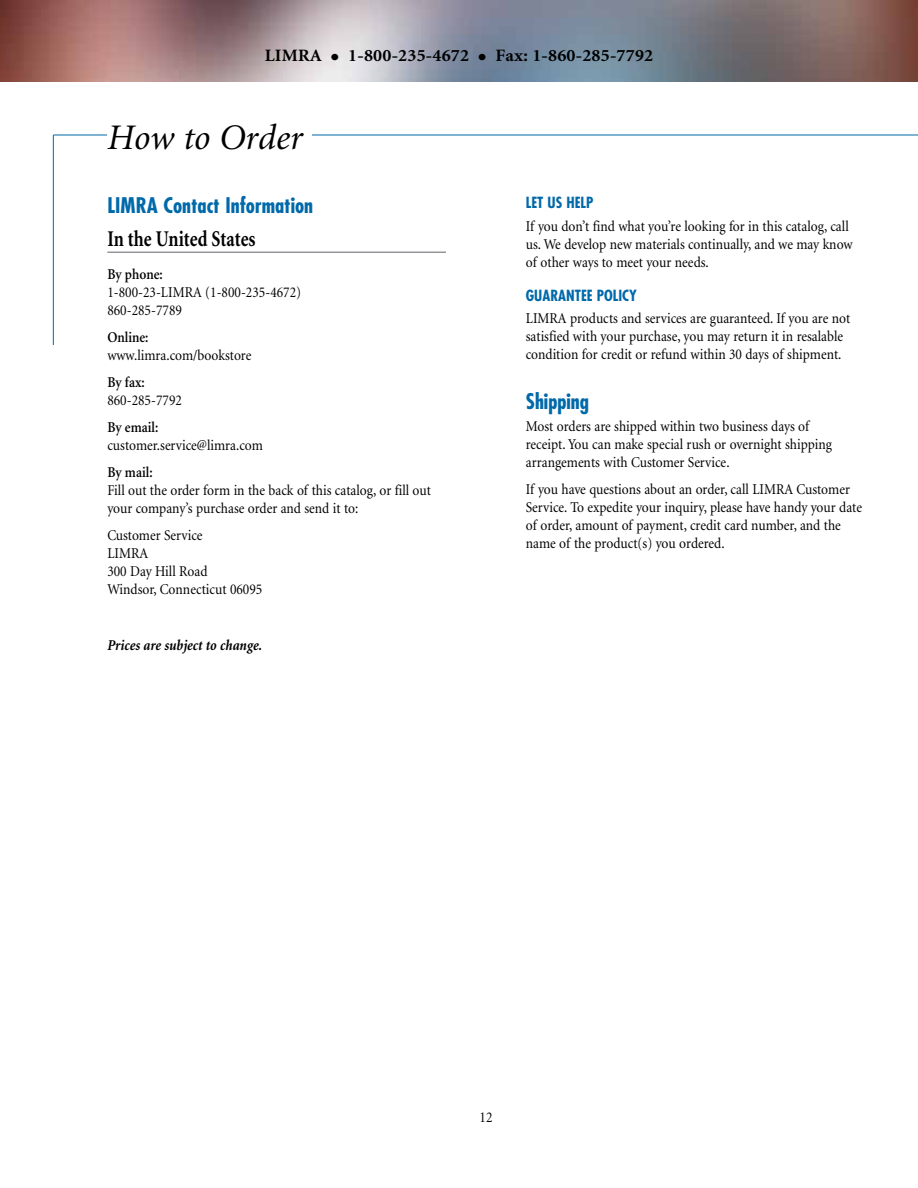
<style>
.page{position:relative;width:918px;height:1188px;background:#fff}
.page>*{position:absolute;margin:0;border:0;box-sizing:border-box;transform-origin:0 0}
.t1{font:italic 36px "Minion";color:#000}
.t2{font:700 22.5px "Minion";color:#000;scale:.8 1}
.t3{font:700 condensed 21px "Futura";color:#0069aa}
.t4{font:700 17.4px "Minion";letter-spacing:.01em;color:#000;scale:1.06 1}
.t5{font:15px/18px "Minion";color:#000;scale:.9 1}
.t6{font:600 15px "Minion";color:#000;scale:.9 1}
.t7{font:italic 700 15px "Minion";color:#000;scale:.9 1}
.t8{font:italic 700 condensed 15px "Futura";color:#0069aa}
.s1{font-size:27px}
</style>
<div class="page">
<img style="left:0;top:0;width:917px;height:82px">
<hr style="left:53px;top:135px;width:1px;height:210px;background:#0069aa">
<hr style="left:53px;top:135px;width:865px;height:1px;background:#0069aa">
<hr style="left:107px;top:252px;width:339px;height:1px;background:#939598">
<div style="left:107px;top:122px;width:204px;height:40px;background:#fff"></div>
<p class="t4" style="left:265px;top:47px;width:368px">LIMRA <span class="s1">•</span> 1-800-235-4672 <span class="s1">•</span> Fax: 1-860-285-7792</p>
<h1 class="t1" style="left:107px;top:119px;width:197px">How to Order</h1>
<h3 class="t3" style="left:107px;top:192px;width:207px">LIMRA Contact Information</h3>
<h2 class="t2" style="left:107px;top:227px;width:187px">In the United States</h2>
<p class="t6" style="left:107px;top:267px;width:63px">By phone:</p>
<p class="t5" style="left:107px;top:284px;width:217px">1-800-23-LIMRA (1-800-235-4672)<br>860-285-7789</p>
<p class="t6" style="left:107px;top:330px;width:47px">Online:</p>
<p class="t5" style="left:107px;top:347px;width:162px">www.limra.com/bookstore</p>
<p class="t6" style="left:107px;top:375px;width:43px">By fax:</p>
<p class="t5" style="left:107px;top:392px;width:84px">860-285-7792</p>
<p class="t6" style="left:107px;top:420px;width:58px">By email:</p>
<p class="t5" style="left:107px;top:437px;width:174px">customer.service@limra.com</p>
<p class="t6" style="left:107px;top:465px;width:52px">By mail:</p>
<p class="t5" style="left:107px;top:482px;width:361px">Fill out the order form in the back of this catalog, or fill out your company’s purchase order and send it to:</p>
<p class="t5" style="left:107px;top:527px;width:174px">Customer Service<br>LIMRA<br>300 Day Hill Road<br>Windsor, Connecticut 06095</p>
<p class="t7" style="left:107px;top:637px;width:173px">Prices are subject to change.</p>
<p class="t8" style="left:526px;top:194px;width:69px">LET US HELP</p>
<p class="t5" style="left:526px;top:218px;width:365px">If you don’t find what you’re looking for in this catalog, call us. We develop new materials continually, and we may know of other ways to meet your needs.</p>
<p class="t8" style="left:526px;top:286px;width:112px">GUARANTEE POLICY</p>
<p class="t5" style="left:526px;top:310px;width:362px">LIMRA products and services are guaranteed. If you are not satisfied with your purchase, you may return it in resalable condition for credit or refund within 30 days of shipment.</p>
<h3 class="t3" style="left:526px;top:388px;width:65px">Shipping</h3>
<p class="t5" style="left:526px;top:418px;width:342px">Most orders are shipped within two business days of receipt. You can make special rush or overnight shipping arrangements with Customer Service.</p>
<p class="t5" style="left:526px;top:481px;width:375px">If you have questions about an order, call LIMRA Customer Service. To expedite your inquiry, please have handy your date of order, amount of payment, credit card number, and the name of the product(s) you ordered.</p>
<p class="t5" style="left:479px;top:1109px;width:16px">12</p>
</div>
